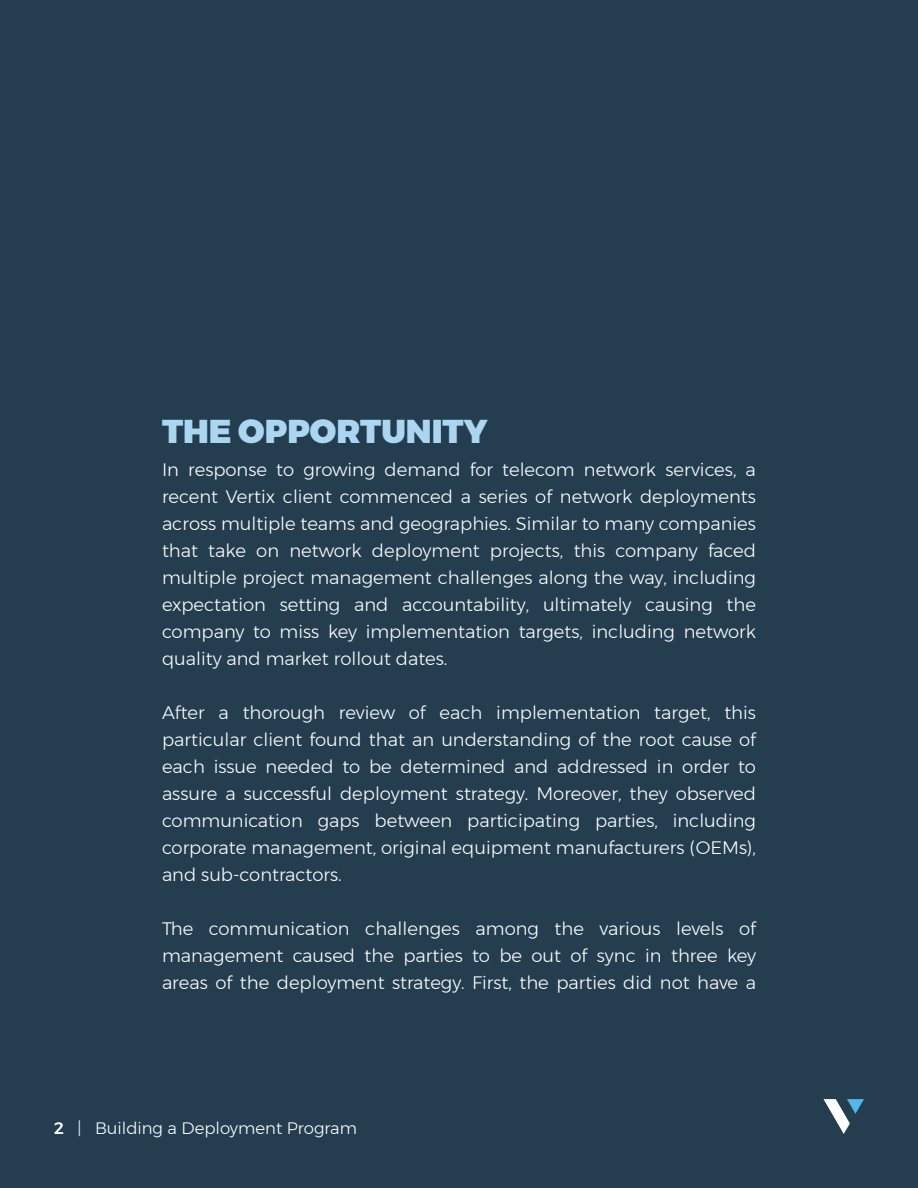
<style>
.page{position:relative;width:918px;height:1188px;background:#243e50}
.page>*{position:absolute;margin:0;border:0;box-sizing:border-box;transform-origin:0 0}
.Header_4{font:900 33px "Montserrat";color:#aad6f2}
.Body_1{font:300 18px/27px "Montserrat";color:#fff;text-align:justify}
.t1{font:300 16.5px "Montserrat";color:#fff}
.s1{font-weight:500}
</style>
<div class="page">
<svg style="left:824px;top:1099px;width:40px;height:35px"></svg>
<p class="Header_4" style="left:162px;top:404px;width:327px">THE OPPORTUNITY</p>
<p class="Body_1" style="left:162px;top:456px;width:596px">In response to growing demand for telecom network services, a recent Vertix client commenced a series of network deployments across multiple teams and geographies. Similar to many companies that take on network deployment projects, this company faced multiple project management challenges along the way, including expectation setting and accountability, ultimately causing the company to miss key implementation targets, including network quality and market rollout dates.</p>
<p class="Body_1" style="left:162px;top:699px;width:596px">After a thorough review of each implementation target, this particular client found that an understanding of the root cause of each issue needed to be determined and addressed in order to assure a successful deployment strategy. Moreover, they observed communication gaps between participating parties, including corporate management, original equipment manufacturers (OEMs), and sub-contractors.</p>
<p class="Body_1" style="left:162px;top:915px;width:596px">The communication challenges among the various levels of management caused the parties to be out of sync in three key areas of the deployment strategy. First, the parties did not have a</p>
<p class="t1" style="left:54px;top:1116px;width:304px"><span class="s1">2</span> | Building a Deployment Program</p>
</div>
